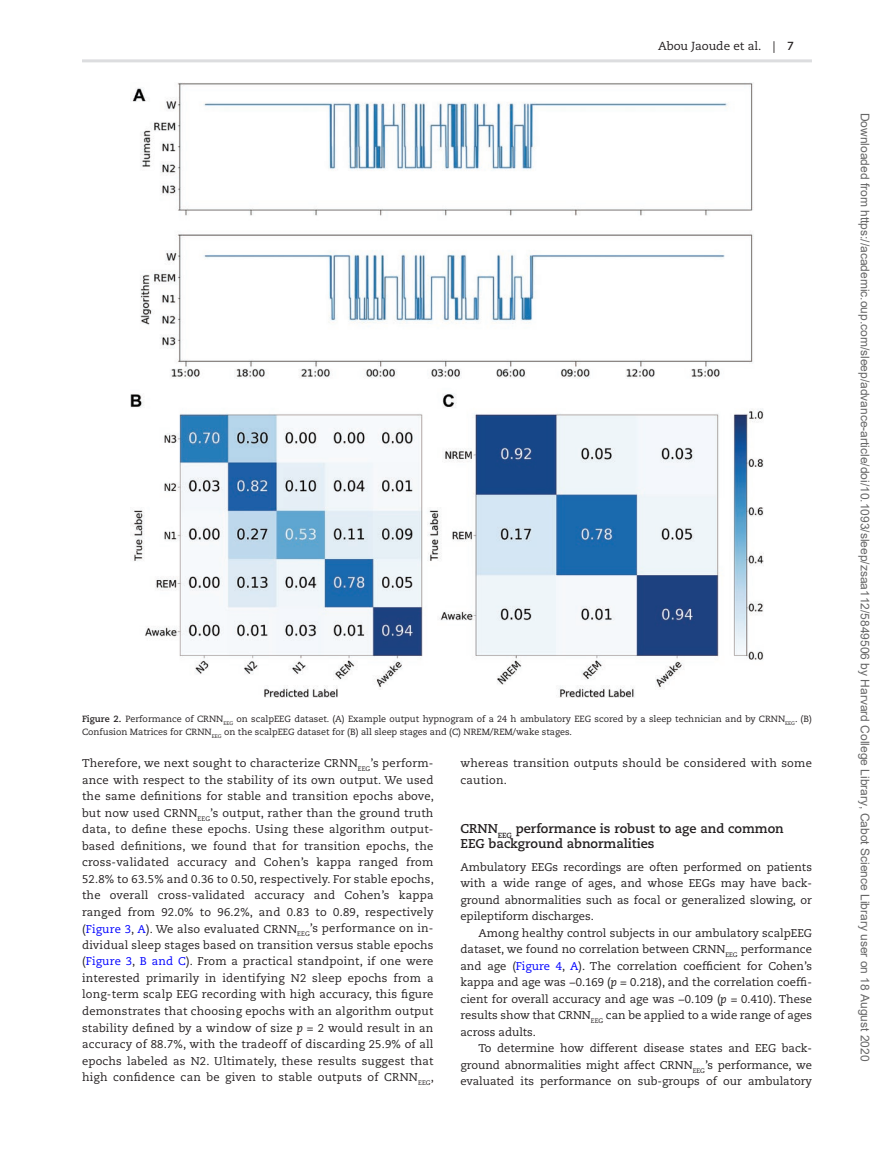
<style>
.page{position:relative;width:894px;height:1174px;background:#fff}
.page>*{position:absolute;margin:0;border:0;box-sizing:border-box;transform-origin:0 0}
.t1{font:700 12.75px/15px "Caecilia LT Std";color:#231f20}
.t2{font:12px "Arial";color:#666}
.t3{font:11.7px "Caecilia LT Std";color:#231f20}
.t4{font:11.25px/16.5px "Caecilia LT Std";color:#231f20;text-align:justify}
.t5{font:11.25px/16.5px "Caecilia LT Std";letter-spacing:.02em;color:#231f20}
.t6{font:9px/13.5px "Caecilia LT Std";color:#231f20}
.s1{font-weight:700}
.s2{color:#00f}
.s3{font-style:italic}
</style>
<div class="page">
<hr style="left:82px;top:59px;width:729px;height:3px;background:#dcdddf">
<img style="left:131px;top:83px;width:631px;height:615px">
<p class="t3" style="left:657px;top:40px;width:137px">Abou Jaoude et al. | <span class="s1">7</span></p>
<p class="t6" style="left:82px;top:712px;width:731px"><span class="s1">Figure 2.</span> Performance of CRNN<sub>EEG</sub> on scalpEEG dataset. (A) Example output hypnogram of a 24 h ambulatory EEG scored by a sleep technician and by CRNN<sub>EEG</sub>. (B)<br>Confusion Matrices for CRNN<sub>EEG</sub> on the scalpEEG dataset for (B) all sleep stages and (C) NREM/REM/wake stages.</p>
<p class="t4" style="left:82px;top:756px;width:353px">Therefore, we next sought to characterize CRNN<sub>EEG</sub>’s perform&shy;ance with respect to the stability of its own output. We used the same definitions for stable and transition epochs above, but now used CRNN<sub>EEG</sub>’s output, rather than the ground truth data, to define these epochs. Using these algorithm output&shy;based definitions, we found that for transition epochs, the cross-validated accuracy and Cohen’s kappa ranged from 52.8% to 63.5% and 0.36 to 0.50, respectively. For stable epochs, the overall cross-validated accuracy and Cohen’s kappa ranged from 92.0% to 96.2%, and 0.83 to 0.89, respectively (<span class="s2">Figure 3</span>, <span class="s2">A</span>). We also evaluated CRNN<sub>EEG</sub>’s performance on in&shy;dividual sleep stages based on transition versus stable epochs (<span class="s2">Figure 3</span>, <span class="s2">B and C</span>). From a practical standpoint, if one were interested primarily in identifying N2 sleep epochs from a long-term scalp EEG recording with high accuracy, this figure demonstrates that choosing epochs with an algorithm output stability defined by a window of size <span class="s3">p</span> = 2 would result in an accuracy of 88.7%, with the tradeoff of discarding 25.9% of all epochs labeled as N2. Ultimately, these results suggest that high confidence can be given to stable outputs of CRNN<sub>EEG</sub>,</p>
<p class="t5" style="left:460px;top:755px;width:353px">whereas transition outputs should be considered with some caution.</p>
<p class="t1" style="left:460px;top:822px;width:324px">CRNN<sub>EEG</sub> performance is robust to age and common<br>EEG background abnormalities</p>
<p class="t4" style="left:460px;top:859px;width:353px">Ambulatory EEGs recordings are often performed on patients with a wide range of ages, and whose EEGs may have back&shy;ground abnormalities such as focal or generalized slowing, or epileptiform discharges.</p>
<p class="t4" style="left:460px;top:925px;width:353px;text-indent:18px">Among healthy control subjects in our ambulatory scalpEEG dataset, we found no correlation between CRNN<sub>EEG</sub> performance and age (<span class="s2">Figure 4</span>, <span class="s2">A</span>). The correlation coefficient for Cohen’s kappa and age was −0.169 (<span class="s3">p</span> = 0.218), and the correlation coeffi&shy;cient for overall accuracy and age was −0.109 (<span class="s3">p</span> = 0.410). These results show that CRNN<sub>EEG</sub> can be applied to a wide range of ages across adults.</p>
<p class="t4" style="left:460px;top:1041px;width:353px;text-indent:18px">To determine how different disease states and EEG back&shy;ground abnormalities might affect CRNN<sub>EEG</sub>’s performance, we evaluated its performance on sub-groups of our ambulatory</p>
<p class="t2" style="left:869px;top:113px;width:950px;rotate:90deg">Downloaded from https://academic.oup.com/sleep/advance-article/doi/10.1093/sleep/zsaa112/5849506 by Harvard College Library, Cabot Science Library user on 18 August 2020</p>
</div>
